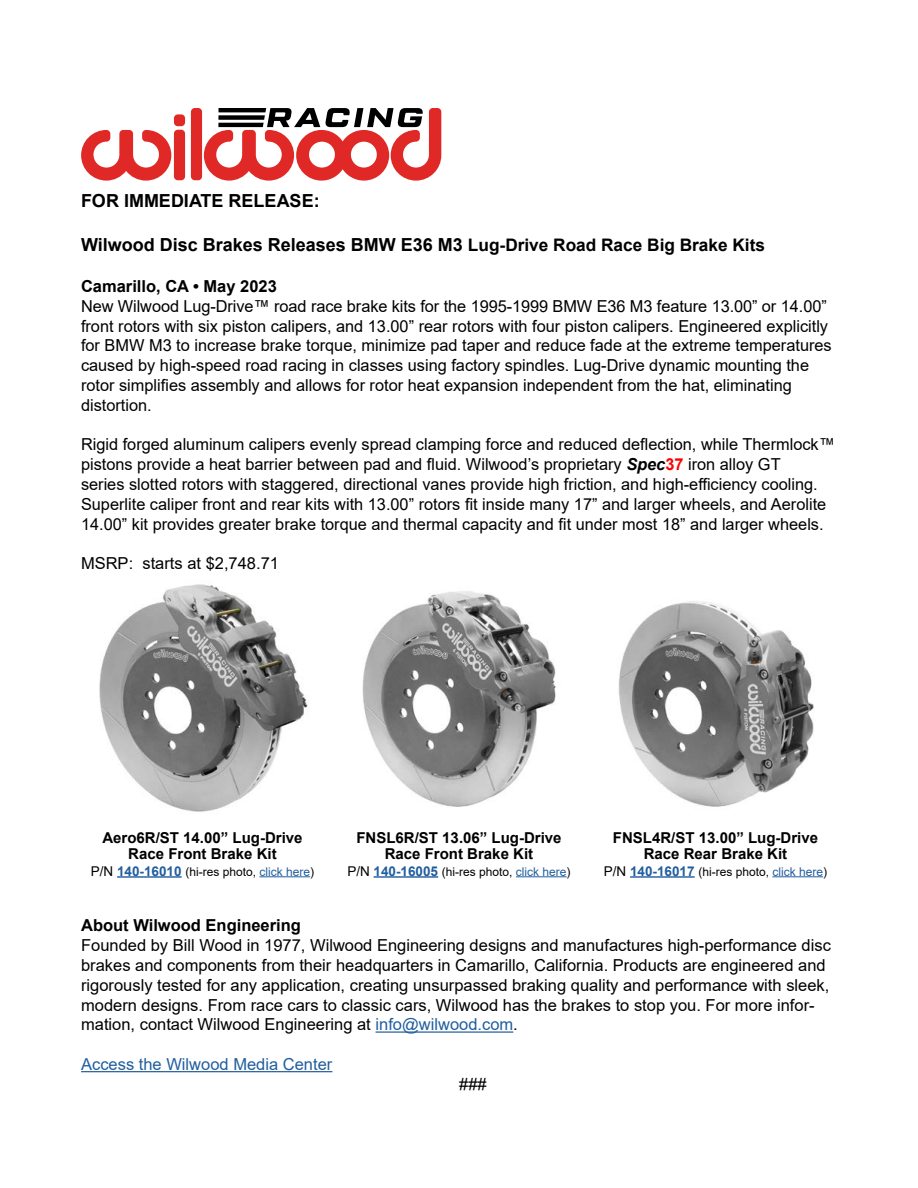
<style>
.page{position:relative;width:918px;height:1188px;background:#fff}
.page>*{position:absolute;margin:0;border:0;box-sizing:border-box;transform-origin:0 0}
.t1{font:700 18px "Arial";color:#000}
.t2{font:16.5px/19.8px "Arial";color:#000}
.t3{font:700 16.5px "Arial";color:#000}
.t4{font:16.5px "Arial";color:#215e9e}
.t5{font:700 15px/16.5px "Arial";color:#000;text-align:center}
.t6{font:12px "Arial";color:#000}
.s1{font-size:17.25px}
.s2{font-weight:700;font-style:italic}
.s3{font-weight:700;color:#f00}
.s4{font-size:13.5px}
.s5{font-weight:700;font-size:13.5px;color:#215e9e}
.s6{color:#215e9e}
</style>
<div class="page">
<hr style="left:117px;top:876px;width:65px;height:2px;background:#215e9e">
<hr style="left:259px;top:876px;width:51px;height:1px;background:#215e9e">
<hr style="left:376px;top:1031px;width:137px;height:2px;background:#215e9e">
<hr style="left:81px;top:1071px;width:251px;height:1px;background:#215e9e">
<img style="left:99px;top:584px;width:209px;height:228px">
<img style="left:362px;top:591px;width:194px;height:216px">
<img style="left:618px;top:601px;width:196px;height:206px">
<hr style="left:374px;top:876px;width:64px;height:2px;background:#215e9e">
<hr style="left:516px;top:876px;width:51px;height:1px;background:#215e9e">
<hr style="left:630px;top:876px;width:65px;height:2px;background:#215e9e">
<hr style="left:772px;top:876px;width:51px;height:1px;background:#215e9e">
<div style="left:174px;top:114px;width:11px;height:12px;background:#e02926;border-radius:4px"></div>
<div style="left:174px;top:130px;width:11px;height:50px;background:#e02926;border-radius:4px"></div>
<div style="left:191px;top:108px;width:11px;height:72px;background:#e02926;border-radius:4px"></div>
<svg style="left:81px;top:130px;width:90px;height:51px"></svg>
<svg style="left:204px;top:108px;width:237px;height:73px"></svg>
<p class="t1" style="left:81px;top:188px;width:240px">FOR IMMEDIATE RELEASE:</p>
<p class="t1" style="left:81px;top:232px;width:686px">Wilwood Disc Brakes Releases BMW E36 M3 <span class="s1">Lug-Drive Road Race Big Brake Kits</span></p>
<p class="t3" style="left:81px;top:275px;width:197px">Camarillo, CA • May 2023</p>
<p class="t2" style="left:81px;top:296px;width:752px">New Wilwood Lug-Drive™ road race brake kits for the 1995-1999 BMW E36 M3 feature 13.00” or 14.00” front rotors with six piston calipers, and 13.00” rear rotors with four piston calipers. Engineered explicitly for BMW M3 to increase brake torque, minimize pad taper and reduce fade at the extreme temperatures caused by high-speed road racing in classes using factory spindles. Lug-Drive dynamic mounting the rotor simplifies assembly and allows for rotor heat expansion independent from the hat, eliminating distortion.</p>
<p class="t2" style="left:81px;top:435px;width:756px">Rigid forged aluminum calipers evenly spread clamping force and reduced deflection, while Thermlock™ pistons provide a heat barrier between pad and fluid. Wilwood’s proprietary <span class="s2">Spec</span><span class="s3">37</span> iron alloy GT<br>series slotted rotors with staggered, directional vanes provide high friction, and high-efficiency cooling.<br>Superlite caliper front and rear kits with 13.00” rotors fit inside many 17” and larger wheels, and Aerolite 14.00” kit provides greater brake torque and thermal capacity and fit under most 18” and larger wheels.</p>
<p class="t2" style="left:81px;top:553px;width:200px">MSRP: starts at $2,748.71</p>
<p class="t5" style="left:102px;top:829px;width:202px">Aero6R/ST 14.00” Lug-Drive<br>Race Front Brake Kit</p>
<p class="t6" style="left:91px;top:863px;width:225px"><span class="s4">P/N</span> <span class="s5">140-16010</span> (hi-res photo, <span class="s6">click here</span>)</p>
<p class="t5" style="left:356px;top:829px;width:207px">FNSL6R/ST 13.06” Lug-Drive<br>Race Front Brake Kit</p>
<p class="t6" style="left:347px;top:863px;width:225px"><span class="s4">P/N</span> <span class="s5">140-16005</span> (hi-res photo, <span class="s6">click here</span>)</p>
<p class="t5" style="left:613px;top:829px;width:207px">FNSL4R/ST 13.00” Lug-Drive<br>Race Rear Brake Kit</p>
<p class="t6" style="left:604px;top:863px;width:225px"><span class="s4">P/N</span> <span class="s5">140-16017</span> (hi-res photo, <span class="s6">click here</span>)</p>
<p class="t3" style="left:81px;top:914px;width:221px">About Wilwood Engineering</p>
<p class="t2" style="left:81px;top:935px;width:751px">Founded by Bill Wood in 1977, Wilwood Engineering designs and manufactures high-performance disc brakes and components from their headquarters in Camarillo, California. Products are engineered and rigorously tested for any application, creating unsurpassed braking quality and performance with sleek, modern designs. From race cars to classic cars, Wilwood has the brakes to stop you. For more infor&shy;mation, contact Wilwood Engineering at <span class="s6">info@wilwood.com</span>.</p>
<p class="t4" style="left:81px;top:1053px;width:253px">Access the Wilwood Media Center</p>
<p class="t2" style="left:459px;top:1074px;width:29px">###</p>
</div>
